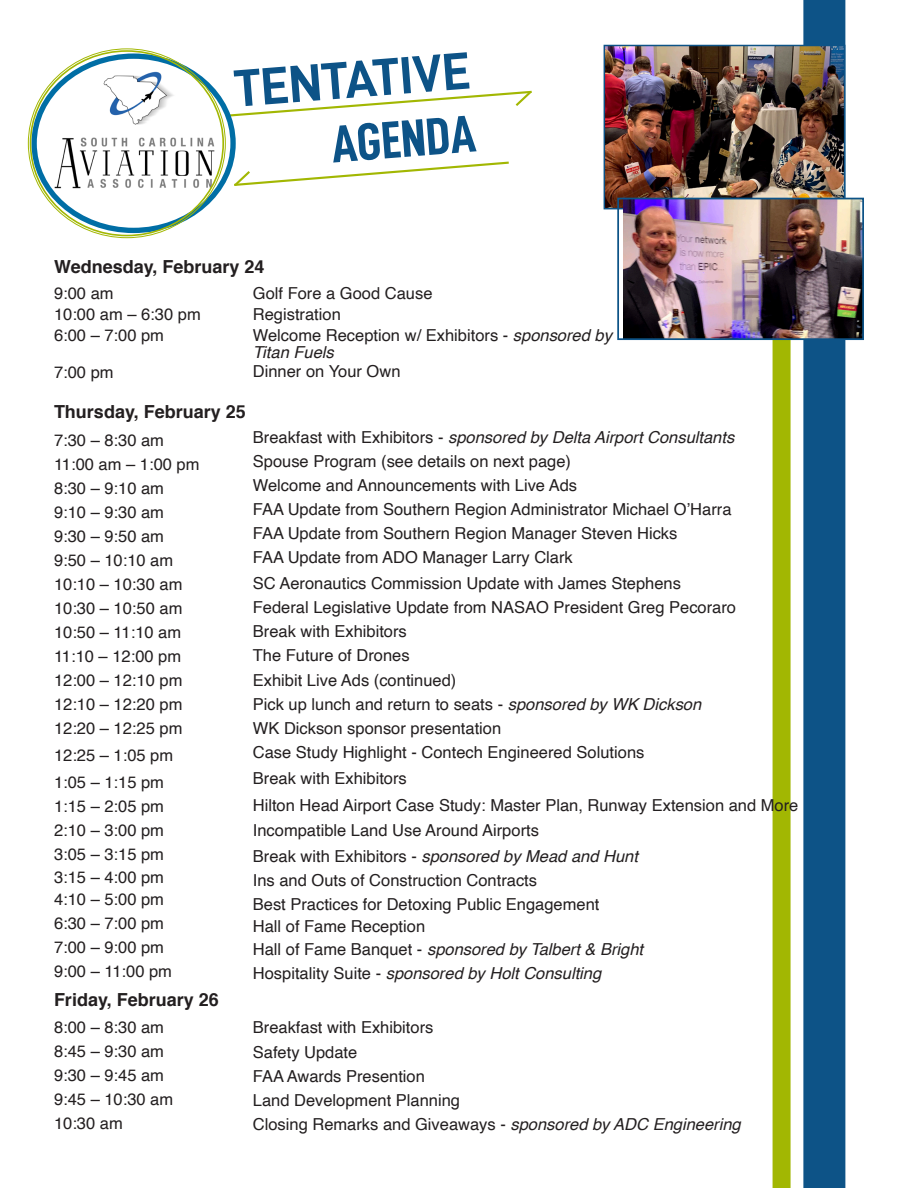
<style>
.page{position:relative;width:918px;height:1188px;background:#fff}
.page>*{position:absolute;margin:0;border:0;box-sizing:border-box;transform-origin:0 0}
.t1{font:52.65px "D DIN Bold";color:#0d5387}
.t2{font:52.65px "D DIN Condensed Bold";color:#0d5387}
.t3{font:700 18px "Helvetica";color:#231f20}
.t4{font:16.5px/24px "Helvetica";color:#231f20}
.t5{font:italic 16.5px "Helvetica";color:#231f20}
.s1{font-style:italic}
.s2{font-style:normal}
</style>
<div class="page">
<div style="left:773px;top:127px;width:18px;height:1061px;background:#a2b702"></div>
<div style="left:803px;top:0;width:42px;height:1188px;background:#0d5387"></div>
<svg style="left:233px;top:90px;width:299px;height:27px"></svg>
<svg style="left:233px;top:161px;width:276px;height:25px"></svg>
<svg style="left:34px;top:56px;width:199px;height:174px"></svg>
<img style="left:34px;top:56px;width:199px;height:153px">
<div style="left:31px;top:53px;width:205px;height:180px;border:5px solid #006ea5;border-radius:50%"></div>
<img style="left:607px;top:48px;width:235px;height:158px">
<div style="left:604px;top:45px;width:241px;height:164px;border:2px solid #0d5387"></div>
<img style="left:623px;top:201px;width:238px;height:136px">
<div style="left:617px;top:198px;width:247px;height:142px;border:2px solid #0d5387"></div>
<h1 class="t1" style="left:233px;top:59px;width:238px;rotate:-4deg">TENTATIVE</h1>
<h1 class="t2" style="left:330px;top:115px;width:146px;rotate:-4deg">AGENDA</h1>
<p class="t3" style="left:54px;top:259px;width:212px">Wednesday, February 24</p>
<p class="t4" style="left:54px;top:284px;width:148px;line-height:21px">9:00 am<br>10:00 am – 6:30 pm<br>6:00 – 7:00 pm</p>
<p class="t4" style="left:54px;top:362px;width:61px">7:00 pm</p>
<p class="t3" style="left:54px;top:404px;width:193px">Thursday, February 25</p>
<p class="t4" style="left:54px;top:430px;width:147px">7:30 – 8:30 am<br>11:00 am – 1:00 pm<br>8:30 – 9:10 am<br>9:10 – 9:30 am<br>9:30 – 9:50 am<br>9:50 – 10:10 am<br>10:10 – 10:30 am<br>10:30 – 10:50 am<br>10:50 – 11:10 am<br>11:10 – 12:00 pm<br>12:00 – 12:10 pm<br>12:10 – 12:20 pm<br>12:20 – 12:25 pm</p>
<p class="t4" style="left:54px;top:743px;width:121px;line-height:27px">12:25 – 1:05 pm<br>1:05 – 1:15 pm</p>
<p class="t4" style="left:54px;top:796px;width:112px;text-align:justify">1:15 – 2:05 pm 2:10 – 3:00 pm 3:05 – 3:15 pm</p>
<p class="t4" style="left:54px;top:867px;width:112px;line-height:22.5px">3:15 – 4:00 pm<br>4:10 – 5:00 pm</p>
<p class="t4" style="left:54px;top:913px;width:120px">6:30 – 7:00 pm<br>7:00 – 9:00 pm<br>9:00 – 11:00 pm</p>
<p class="t3" style="left:54px;top:992px;width:166px">Friday, February 26</p>
<p class="t4" style="left:54px;top:1017px;width:121px">8:00 – 8:30 am<br>8:45 – 9:30 am<br>9:30 – 9:45 am<br>9:45 – 10:30 am<br>10:30 am</p>
<p class="t4" style="left:253px;top:284px;width:361px;line-height:21px">Golf Fore a Good Cause<br>Registration<br>Welcome Reception w/ Exhibitors - <span class="s1">sponsored by</span></p>
<p class="t5" style="left:253px;top:345px;width:83px">Titan Fuels</p>
<p class="t4" style="left:253px;top:361px;width:149px">Dinner on Your Own</p>
<p class="t4" style="left:253px;top:427px;width:483px">Breakfast with Exhibitors - <span class="s1">sponsored by Delta Airport Consultants </span>Spouse Program (see details on next page)<br>Welcome and Announcements with Live Ads<br>FAA Update from Southern Region Administrator Michael O’Harra FAA Update from Southern Region Manager Steven Hicks<br>FAA Update from ADO Manager Larry Clark</p>
<p class="t4" style="left:253px;top:572px;width:485px">SC Aeronautics Commission Update with James Stephens Federal Legislative Update from NASAO President Greg Pecoraro Break with Exhibitors<br>The Future of Drones</p>
<p class="t4" style="left:253px;top:670px;width:450px">Exhibit Live Ads (continued)<br>Pick up lunch and return to seats - <span class="s1">sponsored by WK Dickson </span>WK Dickson sponsor presentation<br>Case Study Highlight - Contech Engineered Solutions</p>
<p class="t4" style="left:253px;top:766px;width:547px;line-height:27px">Break with Exhibitors<br>Hilton Head Airport Case Study: Master Plan, Runway Extension and More</p>
<p class="t4" style="left:253px;top:819px;width:387px;line-height:25.5px">Incompatible Land Use Around Airports<br>Break with Exhibitors - <span class="s1">sponsored by Mead and Hunt</span></p>
<p class="t4" style="left:253px;top:869px;width:348px">Ins and Outs of Construction Contracts<br>Best Practices for Detoxing Public Engagement</p>
<p class="t4" style="left:253px;top:917px;width:392px;line-height:22.5px">Hall of Fame Reception<br>Hall of Fame Banquet - <span class="s1">sponsored by Talbert &amp; Bright</span></p>
<p class="t5" style="left:253px;top:966px;width:350px"><span class="s2">Hospitality Suite -</span> sponsored by Holt Consulting</p>
<p class="t4" style="left:253px;top:1016px;width:182px;line-height:25.5px">Breakfast with Exhibitors<br>Safety Update</p>
<p class="t4" style="left:253px;top:1066px;width:489px">FAA Awards Presention<br>Land Development Planning<br>Closing Remarks and Giveaways - <span class="s1">sponsored by ADC Engineering</span></p>
</div>
